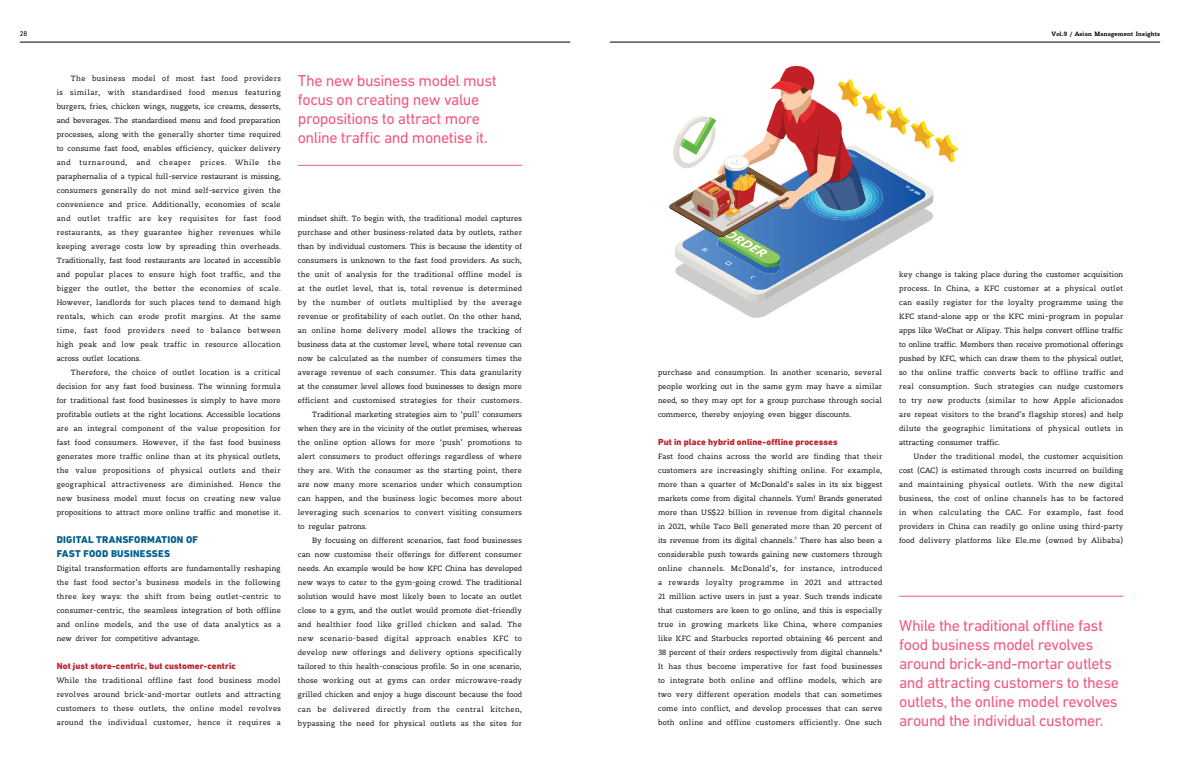
<style>
.page{position:relative;width:1180px;height:772px;background:#fff}
.page>*{position:absolute;margin:0;border:0;box-sizing:border-box;transform-origin:0 0}
.t1{font:16px/19px "DIN Next LT Pro";letter-spacing:-.03em;color:#f05b7d}
.t2{font:800 10px/14px "DIN Next LT Pro";letter-spacing:.02em;color:#00608c}
.t3{font:9px/14px "Sabel";letter-spacing:.025em;color:#000;text-align:justify}
.t4{font:9px "Sabel";letter-spacing:.005em;color:#000}
.t5{font:9px "Sabel";letter-spacing:.045em;color:#000}
.t6{font:800 9px "DIN Next LT Pro";letter-spacing:.01em;color:#bd202e}
.t7{font:800 7px "Sabel";letter-spacing:.03em;color:#000}
.t8{font:7px "DIN Next LT Pro";color:#000}
</style>
<div class="page">
<hr style="left:298px;top:165px;width:224px;height:1px;background:#f05b7d">
<svg style="left:669px;top:66px;width:289px;height:251px"></svg>
<hr style="left:899px;top:595px;width:224px;height:1px;background:#f05b7d">
<hr style="left:609px;top:42px;width:550px;height:1px;background:#000">
<hr style="left:20px;top:42px;width:550px;height:1px;background:#000">
<p class="t8" style="left:20px;top:29px;width:9px">28</p>
<p class="t7" style="left:1051px;top:29px;width:110px">Vol.9 / Asian Management Insights</p>
<p class="t3" style="left:57px;top:71px;width:226px;text-indent:14px">The business model of most fast food providers is similar, with standardised food menus featuring burgers, fries, chicken wings, nuggets, ice creams, desserts, and beverages. The standardised menu and food preparation processes, along with the generally shorter time required to consume fast food, enables efficiency, quicker delivery and turnaround, and cheaper prices. While the paraphernalia of a typical full-service restaurant is missing, consumers generally do not mind self-service given the convenience and price. Additionally, economies of scale and outlet traffic are key requisites for fast food restaurants, as they guarantee higher revenues while keeping average costs low by spreading thin overheads.<br>Traditionally, fast food restaurants are located in accessible and popular places to ensure high foot traffic, and the bigger the outlet, the better the economies of scale.<br>However, landlords for such places tend to demand high rentals, which can erode profit margins. At the same time, fast food providers need to balance between high peak and low peak traffic in resource allocation across outlet locations.</p>
<p class="t3" style="left:57px;top:365px;width:225px;text-indent:14px">Therefore, the choice of outlet location is a critical decision for any fast food business. The winning formula for traditional fast food businesses is simply to have more profitable outlets at the right locations. Accessible locations are an integral component of the value proposition for fast food consumers. However, if the fast food business generates more traffic online than at its physical outlets, the value propositions of physical outlets and their geographical attractiveness are diminished. Hence the new business model must focus on creating new value propositions to attract more online traffic and monetise it.</p>
<p class="t2" style="left:57px;top:532px;width:143px">DIGITAL TRANSFORMATION OF<br>FAST FOOD BUSINESSES</p>
<p class="t3" style="left:57px;top:561px;width:226px">Digital transformation efforts are fundamentally reshaping the fast food sector’s business models in the following three key ways: the shift from being outlet-centric to consumer-centric, the seamless integration of both offline and online models, and the use of data analytics as a new driver for competitive advantage.</p>
<p class="t6" style="left:57px;top:660px;width:181px">Not just store-centric, but customer-centric</p>
<p class="t3" style="left:57px;top:673px;width:226px">While the traditional offline fast food business model revolves around brick-and-mortar outlets and attracting customers to these outlets, the online model revolves around the individual customer, hence it requires a</p>
<h1 class="t1" style="left:298px;top:71px;width:200px">The new business model must focus on creating new value propositions to attract more online traffic and monetise it.</h1>
<p class="t3" style="left:298px;top:211px;width:225px">mindset shift. To begin with, the traditional model captures</p>
<p class="t3" style="left:298px;top:225px;width:225px">purchase and other business-related data by outlets, rather</p>
<p class="t4" style="left:298px;top:241px;width:225px">than by individual customers. This is because the identity of</p>
<p class="t3" style="left:298px;top:253px;width:225px">consumers is unknown to the fast food providers. As such,</p>
<p class="t3" style="left:298px;top:267px;width:226px">the unit of analysis for the traditional offline model is</p>
<p class="t3" style="left:298px;top:281px;width:225px">at the outlet level, that is, total revenue is determined</p>
<p class="t3" style="left:298px;top:295px;width:225px">by the number of outlets multiplied by the average</p>
<p class="t3" style="left:298px;top:309px;width:225px">revenue or profitability of each outlet. On the other hand,</p>
<p class="t3" style="left:298px;top:323px;width:225px">an online home delivery model allows the tracking of</p>
<p class="t4" style="left:298px;top:339px;width:225px">business data at the customer level, where total revenue can</p>
<p class="t3" style="left:298px;top:351px;width:225px">now be calculated as the number of consumers times the</p>
<p class="t3" style="left:298px;top:365px;width:226px">average revenue of each consumer. This data granularity</p>
<p class="t4" style="left:298px;top:381px;width:225px">at the consumer level allows food businesses to design more</p>
<p class="t3" style="left:298px;top:393px;width:225px">efficient and customised strategies for their customers.</p>
<p class="t4" style="left:312px;top:409px;width:211px">Traditional marketing strategies aim to ‘pull’ consumers</p>
<p class="t4" style="left:298px;top:423px;width:225px">when they are in the vicinity of the outlet premises, whereas</p>
<p class="t3" style="left:298px;top:435px;width:225px">the online option allows for more ‘push’ promotions to</p>
<p class="t3" style="left:298px;top:449px;width:226px">alert consumers to product offerings regardless of where</p>
<p class="t3" style="left:298px;top:463px;width:225px">they are. With the consumer as the starting point, there</p>
<p class="t3" style="left:298px;top:477px;width:226px">are now many more scenarios under which consumption</p>
<p class="t3" style="left:298px;top:491px;width:225px">can happen, and the business logic becomes more about</p>
<p class="t3" style="left:298px;top:505px;width:225px">leveraging such scenarios to convert visiting consumers</p>
<p class="t4" style="left:298px;top:521px;width:71px">to regular patrons.</p>
<p class="t3" style="left:312px;top:533px;width:211px">By focusing on different scenarios, fast food businesses</p>
<p class="t3" style="left:298px;top:547px;width:225px">can now customise their offerings for different consumer</p>
<p class="t3" style="left:298px;top:561px;width:226px">needs. An example would be how KFC China has developed</p>
<p class="t3" style="left:298px;top:575px;width:225px">new ways to cater to the gym-going crowd. The traditional</p>
<p class="t3" style="left:298px;top:589px;width:225px">solution would have most likely been to locate an outlet</p>
<p class="t3" style="left:298px;top:603px;width:225px">close to a gym, and the outlet would promote diet-friendly</p>
<p class="t3" style="left:298px;top:617px;width:225px">and healthier food like grilled chicken and salad. The</p>
<p class="t5" style="left:298px;top:633px;width:226px">new scenario-based digital approach enables KFC to</p>
<p class="t3" style="left:298px;top:645px;width:226px">develop new offerings and delivery options specifically</p>
<p class="t3" style="left:298px;top:659px;width:225px">tailored to this health-conscious profile. So in one scenario,</p>
<p class="t3" style="left:298px;top:673px;width:225px">those working out at gyms can order microwave-ready</p>
<p class="t3" style="left:298px;top:687px;width:226px">grilled chicken and enjoy a huge discount because the food</p>
<p class="t5" style="left:298px;top:703px;width:226px">can be delivered directly from the central kitchen,</p>
<p class="t3" style="left:298px;top:715px;width:226px">bypassing the need for physical outlets as the sites for</p>
<p class="t3" style="left:658px;top:365px;width:226px">purchase and consumption. In another scenario, several people working out in the same gym may have a similar need, so they may opt for a group purchase through social commerce, thereby enjoying even bigger discounts.</p>
<p class="t6" style="left:658px;top:436px;width:181px">Put in place hybrid online-offline processes</p>
<p class="t3" style="left:658px;top:449px;width:226px">Fast food chains across the world are finding that their customers are increasingly shifting online. For example, more than a quarter of McDonald’s sales in its six biggest markets come from digital channels. Yum! Brands generated more than US$22 billion in revenue from digital channels in 2021, while Taco Bell generated more than 20 percent of its revenue from its digital channels.<sup>7</sup> There has also been a considerable push towards gaining new customers through online channels. McDonald’s, for instance, introduced a rewards loyalty programme in 2021 and attracted 21 million active users in just a year. Such trends indicate that customers are keen to go online, and this is especially true in growing markets like China, where companies like KFC and Starbucks reported obtaining 46 percent and 38 percent of their orders respectively from digital channels.<sup>8<br></sup>It has thus become imperative for fast food businesses to integrate both online and offline models, which are two very different operation models that can sometimes come into conflict, and develop processes that can serve both online and offline customers efficiently. One such</p>
<p class="t3" style="left:899px;top:267px;width:226px">key change is taking place during the customer acquisition process. In China, a KFC customer at a physical outlet can easily register for the loyalty programme using the KFC stand-alone app or the KFC mini-program in popular apps like WeChat or Alipay. This helps convert offline traffic to online traffic. Members then receive promotional offerings pushed by KFC, which can draw them to the physical outlet, so the online traffic converts back to offline traffic and real consumption. Such strategies can nudge customers to try new products (similar to how Apple aficionados are repeat visitors to the brand’s flagship stores) and help dilute the geographic limitations of physical outlets in attracting consumer traffic.</p>
<p class="t3" style="left:899px;top:449px;width:226px;text-indent:14px">Under the traditional model, the customer acquisition cost (CAC) is estimated through costs incurred on building and maintaining physical outlets. With the new digital business, the cost of online channels has to be factored in when calculating the CAC. For example, fast food providers in China can readily go online using third-party food delivery platforms like Ele.me (owned by Alibaba)</p>
<h1 class="t1" style="left:899px;top:615px;width:221px">While the traditional offline fast food business model revolves around brick-and-mortar outlets and attracting customers to these outlets, the online model revolves around the individual customer.</h1>
</div>
